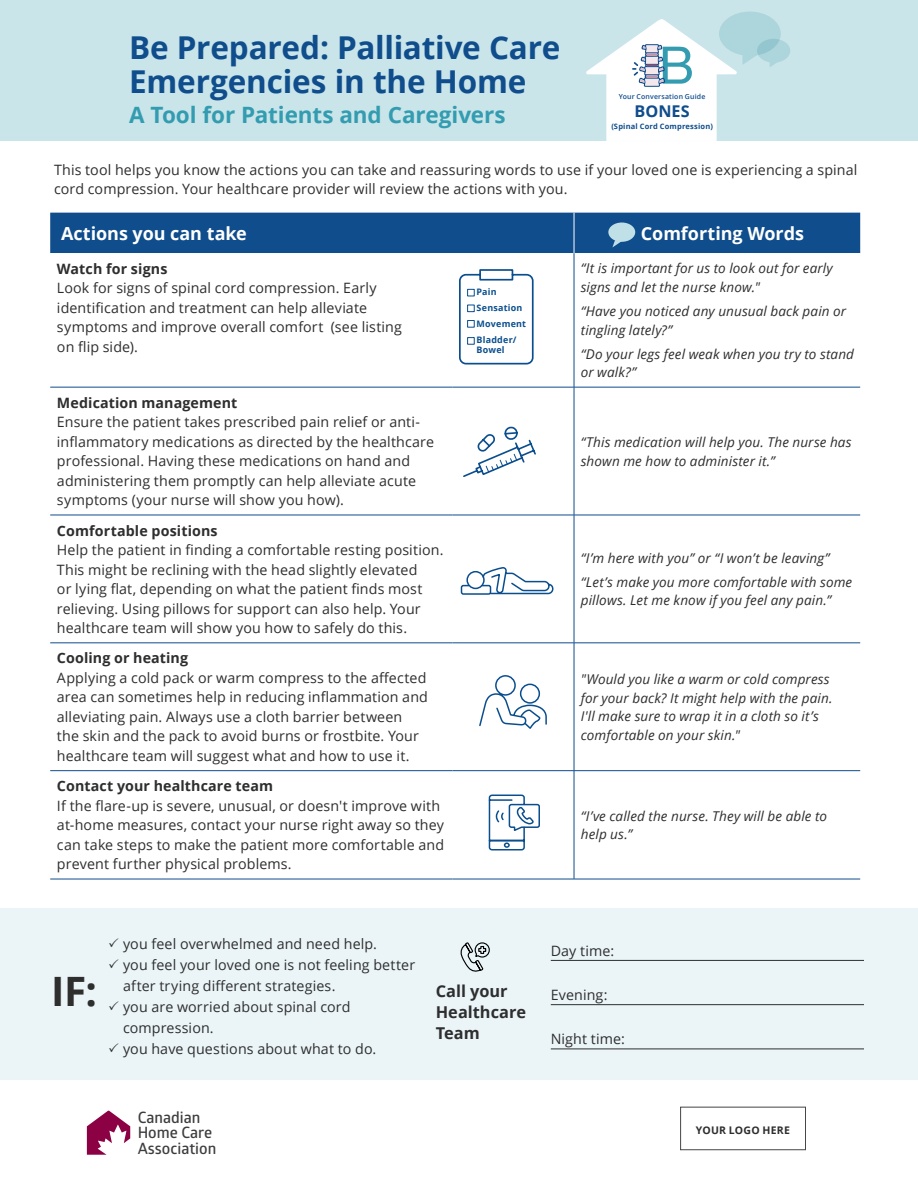
<style>
.page{position:relative;width:918px;height:1188px;background:#fff}
.page>*{position:absolute;margin:0;border:0;box-sizing:border-box;transform-origin:0 0}
.BC__Left_no_space{font:700 40.5px "Open Sans";color:#2e2e2f}
.t1{font:700 31.5px/34.5px "Open Sans";letter-spacing:-.005em;color:#0f4d8c}
.t2{font:700 22.5px "Open Sans";letter-spacing:-.005em;color:#339cb0}
.Table_titles{font:700 18px "Open Sans";letter-spacing:-.005em;color:#fff}
.BC__Left{font:700 16.35px/21px "Open Sans";color:#2e2e2f}
.t3{font:700 16.2px "Open Sans";letter-spacing:.005em;color:#0f4d8c}
.t4{font:600 15.6px/15.5px "Glober";color:#3d3c3e}
.BC__Table{font:14.25px/19.5px "Open Sans";letter-spacing:.01em;color:#2e2e2f}
.BC__Table-2{font:700 14.25px "Open Sans";letter-spacing:.01em;color:#2e2e2f}
.BC__Left_lines{font:14.25px "Open Sans";letter-spacing:.01em;color:#2e2e2f}
.BC__Table_italic{font:italic 13.5px/18.8px "Open Sans";letter-spacing:.01em;color:#2e2e2f}
.t5{font:700 10.5px "Open Sans";letter-spacing:.025em;color:#2e2e2f}
.t6{font:700 9px/9.4px "Open Sans";letter-spacing:.025em;color:#0a4e8d}
.t7{font:700 7.5px "Open Sans";letter-spacing:.025em;color:#0f4d8c}
.t8{font:600 6.9px "Open Sans";letter-spacing:.025em;color:#0f4d8c}
</style>
<div class="page">
<div style="left:0;top:0;width:918px;height:140px;background:#c9e5e9"></div>
<svg style="left:50px;top:253px;width:810px;height:626px"></svg>
<hr style="left:50px;top:387px;width:403px;height:1px;background:#0f4d8c">
<hr style="left:453px;top:387px;width:121px;height:1px;background:#0f4d8c">
<hr style="left:574px;top:387px;width:286px;height:1px;background:#0f4d8c">
<hr style="left:50px;top:515px;width:403px;height:1px;background:#0f4d8c">
<hr style="left:453px;top:515px;width:121px;height:1px;background:#0f4d8c">
<hr style="left:574px;top:515px;width:286px;height:1px;background:#0f4d8c">
<hr style="left:50px;top:643px;width:403px;height:1px;background:#0f4d8c">
<hr style="left:453px;top:643px;width:121px;height:1px;background:#0f4d8c">
<hr style="left:574px;top:643px;width:286px;height:1px;background:#0f4d8c">
<hr style="left:50px;top:770px;width:403px;height:1px;background:#0f4d8c">
<hr style="left:453px;top:770px;width:121px;height:1px;background:#0f4d8c">
<hr style="left:574px;top:770px;width:286px;height:1px;background:#0f4d8c">
<hr style="left:50px;top:879px;width:403px;height:1px;background:#0f4d8c">
<hr style="left:453px;top:879px;width:121px;height:1px;background:#0f4d8c">
<hr style="left:574px;top:879px;width:286px;height:1px;background:#0f4d8c">
<hr style="left:574px;top:253px;width:1px;height:134px;background:#0f4d8c">
<hr style="left:574px;top:387px;width:1px;height:128px;background:#0f4d8c">
<hr style="left:574px;top:515px;width:1px;height:128px;background:#0f4d8c">
<hr style="left:574px;top:643px;width:1px;height:127px;background:#0f4d8c">
<hr style="left:574px;top:771px;width:1px;height:108px;background:#0f4d8c">
<svg style="left:87px;top:1110px;width:43px;height:45px"></svg>
<div style="left:680px;top:1107px;width:126px;height:43px;border:1px solid #464547"></div>
<div style="left:1px;top:909px;width:917px;height:171px;background:#ebf5f7"></div>
<hr style="left:551px;top:960px;width:313px;height:1px;background:#2e2e2f">
<hr style="left:551px;top:1004px;width:313px;height:1px;background:#2e2e2f">
<hr style="left:551px;top:1049px;width:313px;height:1px;background:#2e2e2f">
<div style="left:719px;top:12px;width:62px;height:44px;background:#acd5dc;border-radius:50%"></div>
<svg style="left:757px;top:39px;width:33px;height:24px"></svg>
<svg style="left:770px;top:60px;width:11px;height:7px"></svg>
<svg style="left:460px;top:942px;width:30px;height:30px"></svg>
<svg style="left:585px;top:18px;width:178px;height:123px"></svg>
<svg style="left:462px;top:426px;width:75px;height:52px"></svg>
<svg style="left:482px;top:566px;width:72px;height:29px"></svg>
<div style="left:461px;top:585px;width:30px;height:10px;border:2px solid #0a4e8d;border-radius:2px"></div>
<div style="left:466px;top:571px;width:19px;height:18px;border:2px solid #0a4e8d;border-radius:50%"></div>
<svg style="left:478px;top:674px;width:70px;height:56px"></svg>
<svg style="left:458px;top:268px;width:76px;height:97px"></svg>
<div style="left:467px;top:289px;width:8px;height:7px;border:1px solid #0a4e8d"></div>
<div style="left:467px;top:305px;width:8px;height:7px;border:1px solid #0a4e8d"></div>
<div style="left:467px;top:320px;width:8px;height:7px;border:1px solid #0a4e8d"></div>
<div style="left:467px;top:337px;width:8px;height:8px;border:1px solid #0a4e8d"></div>
<svg style="left:488px;top:794px;width:53px;height:57px"></svg>
<div style="left:50px;top:213px;width:810px;height:40px;background:#0f4d8c"></div>
<p class="t1" style="left:129px;top:29px;width:433px">Be Prepared: Palliative Care<br>Emergencies in the Home</p>
<p class="t2" style="left:129px;top:99px;width:378px">A Tool for Patients and Caregivers</p>
<p class="BC__Table" style="left:54px;top:160px;width:805px">This tool helps you know the actions you can take and reassuring words to use if your loved one is experiencing a spinal cord compression. Your healthcare provider will review the actions with you.</p>
<p class="Table_titles" style="left:61px;top:220px;width:187px">Actions you can take</p>
<p class="Table_titles" style="left:641px;top:221px;width:165px">Comforting Words</p>
<p class="BC__Table-2" style="left:57px;top:259px;width:112px">Watch for signs</p>
<p class="BC__Table" style="left:57px;top:278px;width:347px">Look for signs of spinal cord compression. Early identification and treatment can help alleviate symptoms and improve overall comfort (see listing on flip side).</p>
<p class="t8" style="left:619px;top:92px;width:88px">Your Conversation Guide</p>
<p class="t3" style="left:634px;top:100px;width:57px">BONES</p>
<p class="t7" style="left:611px;top:121px;width:103px">(Spinal Cord Compression)</p>
<p class="BC__Table_italic" style="left:581px;top:259px;width:254px">“It is important for us to look out for early signs and let the nurse know."</p>
<p class="BC__Table_italic" style="left:581px;top:301px;width:267px">“Have you noticed any unusual back pain or tingling lately?”</p>
<p class="BC__Table_italic" style="left:581px;top:344px;width:275px">“Do your legs feel weak when you try to stand or walk?”</p>
<p class="t6" style="left:477px;top:287px;width:22px">Pain</p>
<p class="t6" style="left:477px;top:303px;width:47px">Sensation</p>
<p class="t6" style="left:477px;top:319px;width:51px">Movement</p>
<p class="t6" style="left:477px;top:335px;width:41px">Bladder/<br>Bowel</p>
<p class="BC__Table-2" style="left:57px;top:393px;width:182px">Medication management</p>
<p class="BC__Table" style="left:57px;top:412px;width:379px">Ensure the patient takes prescribed pain relief or anti&shy;inflammatory medications as directed by the healthcare professional. Having these medications on hand and administering them promptly can help alleviate acute symptoms (your nurse will show you how).</p>
<p class="BC__Table_italic" style="left:581px;top:432px;width:272px">“This medication will help you. The nurse has shown me how to administer it.”</p>
<p class="BC__Table-2" style="left:57px;top:520px;width:162px">Comfortable positions</p>
<p class="BC__Table" style="left:57px;top:540px;width:388px">Help the patient in finding a comfortable resting position.<br>This might be reclining with the head slightly elevated<br>or lying flat, depending on what the patient finds most relieving. Using pillows for support can also help. Your healthcare team will show you how to safely do this.</p>
<p class="BC__Table_italic" style="left:581px;top:548px;width:250px">“I’m here with you” or “I won’t be leaving”</p>
<p class="BC__Table_italic" style="left:581px;top:572px;width:273px">“Let’s make you more comfortable with some pillows. Let me know if you feel any pain.”</p>
<p class="BC__Table-2" style="left:57px;top:648px;width:133px">Cooling or heating</p>
<p class="BC__Table" style="left:57px;top:668px;width:373px">Applying a cold pack or warm compress to the affected area can sometimes help in reducing inflammation and alleviating pain. Always use a cloth barrier between the skin and the pack to avoid burns or frostbite. Your healthcare team will suggest what and how to use it.</p>
<p class="BC__Table_italic" style="left:581px;top:669px;width:253px">"Would you like a warm or cold compress for your back? It might help with the pain.<br>I'll make sure to wrap it in a cloth so it’s comfortable on your skin."</p>
<p class="BC__Table-2" style="left:57px;top:776px;width:218px">Contact your healthcare team</p>
<p class="BC__Table" style="left:57px;top:796px;width:389px">If the flare-up is severe, unusual, or doesn't improve with at-home measures, contact your nurse right away so they can take steps to make the patient more comfortable and prevent further physical problems.</p>
<p class="BC__Table_italic" style="left:581px;top:806px;width:248px">“I’ve called the nurse. They will be able to help us.”</p>
<p class="BC__Left_no_space" style="left:51px;top:963px;width:48px">IF:</p>
<p class="BC__Table" style="left:123px;top:934px;width:255px">you feel overwhelmed and need help.</p>
<p class="BC__Table" style="left:123px;top:954px;width:294px;line-height:21px">you feel your loved one is not feeling better after trying different strategies.</p>
<p class="BC__Table" style="left:123px;top:996px;width:229px;line-height:21px">you are worried about spinal cord compression.</p>
<p class="BC__Table" style="left:123px;top:1039px;width:255px">you have questions about what to do.</p>
<p class="BC__Left" style="left:436px;top:981px;width:92px">Call your<br>Healthcare<br>Team</p>
<p class="t4" style="left:138px;top:1109px;width:80px">Canadian<br>Home Care<br>Association</p>
<p class="BC__Left_lines" style="left:551px;top:941px;width:65px">Day time:</p>
<p class="BC__Left_lines" style="left:551px;top:985px;width:58px">Evening:</p>
<p class="BC__Left_lines" style="left:551px;top:1029px;width:76px">Night time:</p>
<p class="t5" style="left:696px;top:1123px;width:96px">YOUR LOGO HERE</p>
</div>
